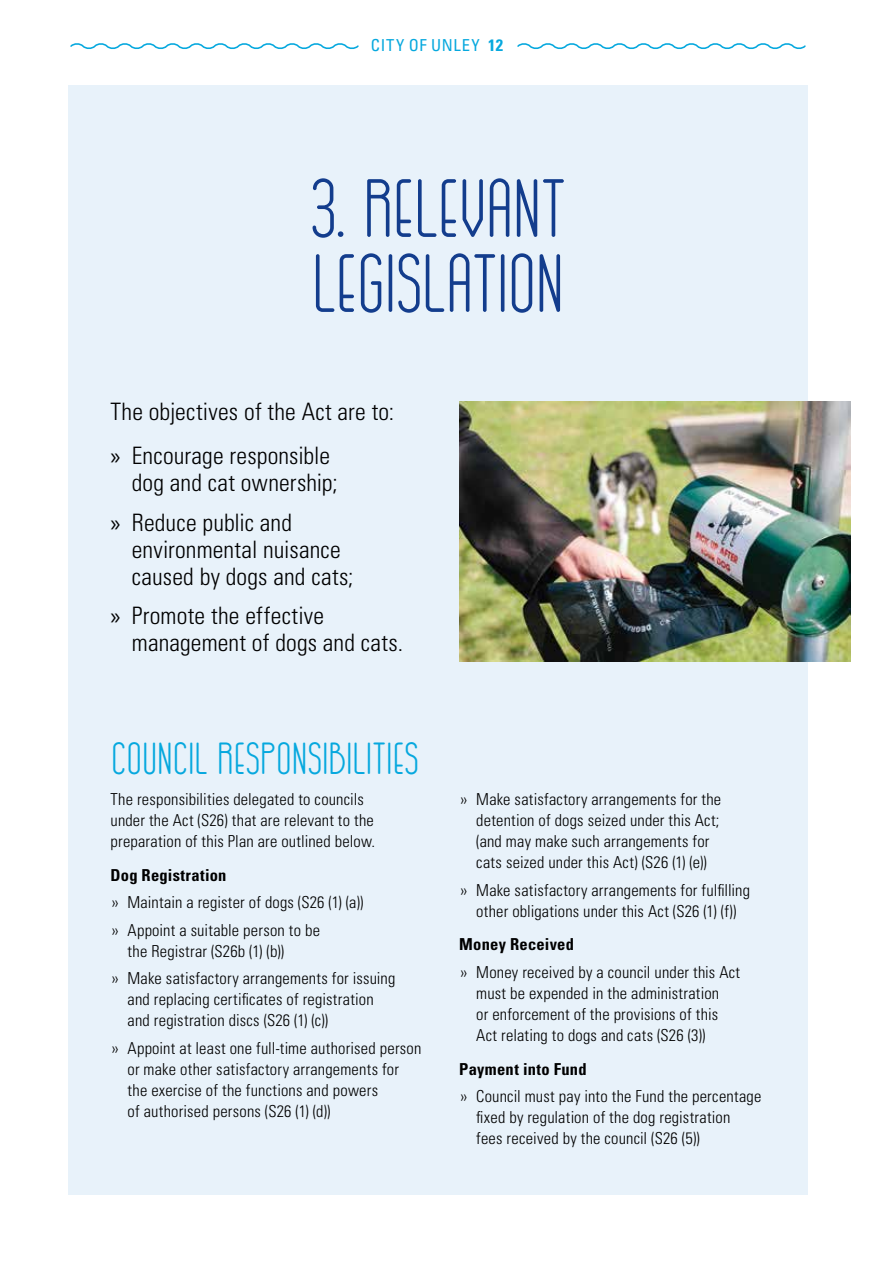
<style>
.page{position:relative;width:893px;height:1263px;background:#fff}
.page>*{position:absolute;margin:0;border:0;box-sizing:border-box;transform-origin:0 0}
.t1{font:82.5px/75px "GOGOIA";letter-spacing:-.03em;color:#133d8d}
.t2{font:45px "GOGOIA";letter-spacing:-.025em;color:#06a8de}
.t3{font:300 condensed 24px/27px "Univers";letter-spacing:.005em;color:#000}
.t4{font:300 condensed 16.5px/21px "Univers";letter-spacing:.01em;color:#000}
.t5{font:condensed 16.5px "Univers";letter-spacing:.045em;color:#06a8de}
.s1{font-weight:700}
.s2{font-family:"Myriad Pro";font-weight:400;font-stretch:normal}
.s3{font-stretch:normal}
</style>
<div class="page">
<div style="left:68px;top:85px;width:740px;height:1110px;background:#e8f2fa"></div>
<img style="left:459px;top:401px;width:391px;height:261px">
<svg style="left:70px;top:43px;width:289px;height:6px"></svg>
<svg style="left:517px;top:43px;width:289px;height:6px"></svg>
<p class="t5" style="left:371px;top:35px;width:134px">CITY OF UNLEY <span class="s1">12</span></p>
<h1 class="t1" style="left:310px;top:172px;width:257px">3. RELEVANT<br>LEGISLATION</h1>
<h3 class="t3" style="left:111px;top:389px;width:285px;line-height:44px">The objectives of the Act are to: <span class="s2">»</span> Encourage responsible</h3>
<h3 class="t3" style="left:111px;top:462px;width:229px;line-height:39.8px;text-indent:21px">dog and cat ownership; <span class="s2">»</span> Reduce public and</h3>
<h3 class="t3" style="left:132px;top:535px;width:223px">environmental nuisance caused by dogs and cats;</h3>
<h3 class="t3" style="left:132px;top:602px;width:273px;text-indent:-21px"><span class="s2">»</span> Promote the effective management of dogs and cats.</h3>
<h2 class="t2" style="left:111px;top:735px;width:310px">COUNCIL RESPONSIBILITIES</h2>
<p class="t4" style="left:111px;top:789px;width:266px">The responsibilities delegated to councils under the Act (S26) that are relevant to the preparation of this Plan are outlined below.</p>
<p class="t4" style="left:111px;top:861px;width:254px;line-height:27.3px"><span class="s1">Dog Registration<br></span><span class="s3">»</span> Maintain a register of dogs (S26 (1) (a)) <span class="s3">»</span> Appoint a suitable person to be</p>
<p class="t4" style="left:111px;top:937px;width:286px;line-height:27.3px;text-indent:17px">the Registrar (S26b (1) (b))<br><span class="s3">»</span> Make satisfactory arrangements for issuing</p>
<p class="t4" style="left:128px;top:988px;width:248px">and replacing certificates of registration and registration discs (S26 (1) (c))</p>
<p class="t4" style="left:128px;top:1037px;width:295px;text-indent:-17px"><span class="s3">»</span> Appoint at least one full‑time authorised person or make other satisfactory arrangements for the exercise of the functions and powers<br>of authorised persons (S26 (1) (d))</p>
<p class="t4" style="left:476px;top:789px;width:246px;text-indent:-17px"><span class="s3">»</span> Make satisfactory arrangements for the detention of dogs seized under this Act; (and may make such arrangements for cats seized under this Act) (S26 (1) (e))</p>
<p class="t4" style="left:459px;top:879px;width:292px;text-align:center"><span class="s3">»</span> Make satisfactory arrangements for fulfilling other obligations under this Act (S26 (1) (f))</p>
<p class="t4" style="left:459px;top:931px;width:282px;line-height:27.3px"><span class="s1">Money Received<br></span><span class="s3">»</span> Money received by a council under this Act</p>
<p class="t4" style="left:476px;top:982px;width:244px;text-align:justify">must be expended in the administration or enforcement of the provisions of this Act relating to dogs and cats (S26 (3))</p>
<p class="t4" style="left:459px;top:1055px;width:304px;line-height:27.3px"><span class="s1">Payment into Fund<br></span><span class="s3">»</span> Council must pay into the Fund the percentage</p>
<p class="t4" style="left:476px;top:1106px;width:256px">fixed by regulation of the dog registration fees received by the council (S26 (5))</p>
</div>
